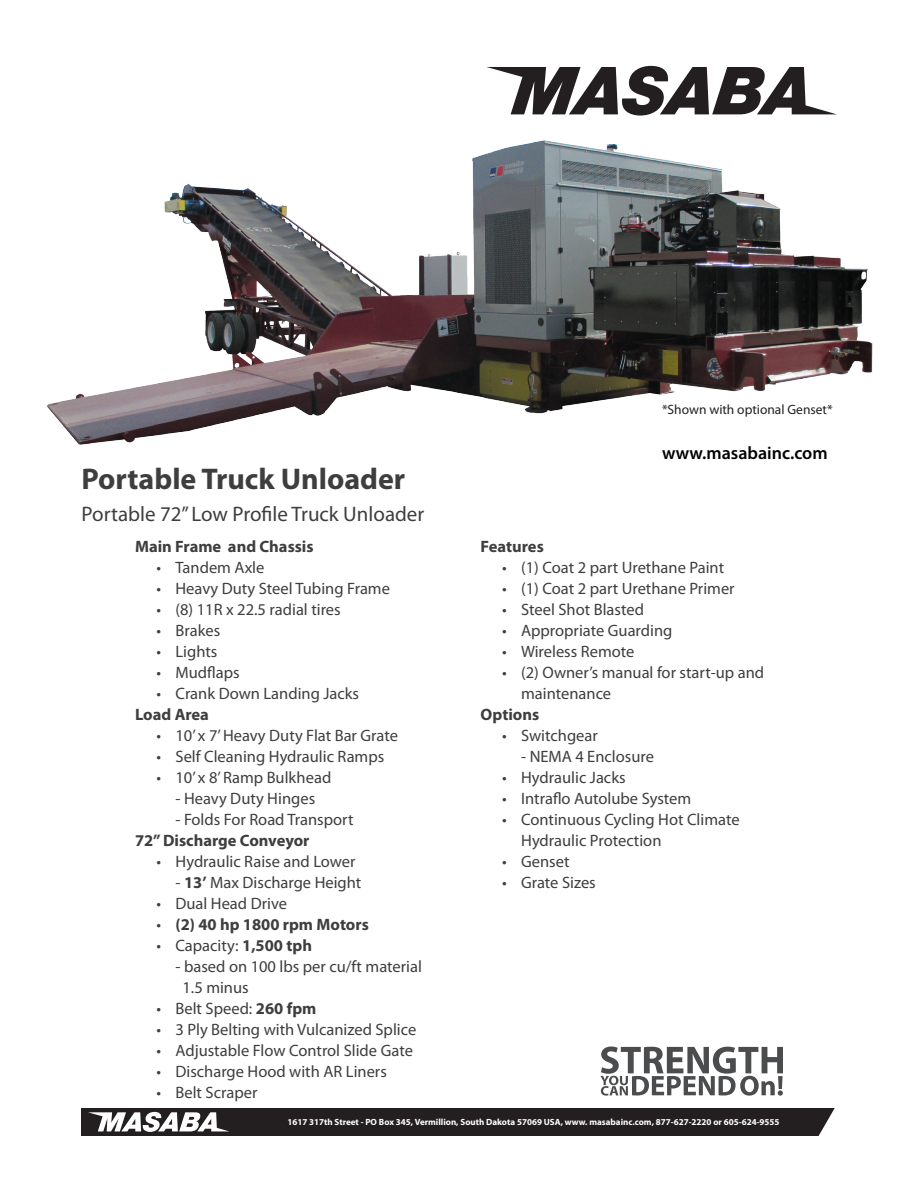
<style>
.page{position:relative;width:918px;height:1188px;background:#fff}
.page>*{position:absolute;margin:0;border:0;box-sizing:border-box;transform-origin:0 0}
.t1{font:700 30px "Myriad Pro";color:#3e3e3f}
.t2{font:21px "Myriad Pro";color:#3e3e3f}
.t3{font:600 18px "Myriad Pro";color:#000}
.Spec_Sheet_Paragraph{font:16.5px/21px "Myriad Pro";color:#3e3e3f}
.Spec_Sheet_Paragraph-2{font:700 16.5px "Myriad Pro";color:#3e3e3f}
.t4{font:13.5px "Myriad Pro";color:#231f20}
.t5{font:700 9px "Myriad Pro";color:#fff}
.s1{font-weight:700}
.s2{font-weight:400}
</style>
<div class="page">
<img style="left:47px;top:65px;width:826px;height:380px">
<svg style="left:486px;top:66px;width:351px;height:50px"></svg>
<div style="left:81px;top:1108px;width:756px;height:28px;background:#231f20"></div>
<svg style="left:88px;top:1112px;width:141px;height:20px"></svg>
<svg style="left:600px;top:1047px;width:183px;height:49px"></svg>
<svg style="left:818px;top:1108px;width:19px;height:28px"></svg>
<p class="t4" style="left:662px;top:401px;width:172px">*Shown with optional Genset*</p>
<p class="t1" style="left:82px;top:459px;width:325px">Portable Truck Unloader</p>
<p class="t2" style="left:82px;top:501px;width:344px">Portable 72” Low Profile Truck Unloader</p>
<p class="Spec_Sheet_Paragraph-2" style="left:135px;top:536px;width:180px">Main Frame and Chassis</p>
<p class="Spec_Sheet_Paragraph" style="left:157px;top:557px;width:109px">• Tandem Axle</p>
<p class="Spec_Sheet_Paragraph" style="left:157px;top:578px;width:235px">• Heavy Duty Steel Tubing Frame</p>
<p class="Spec_Sheet_Paragraph" style="left:157px;top:599px;width:186px">• (8) 11R x 22.5 radial tires</p>
<p class="Spec_Sheet_Paragraph" style="left:157px;top:620px;width:65px">• Brakes</p>
<p class="Spec_Sheet_Paragraph" style="left:157px;top:641px;width:62px">• Lights</p>
<p class="Spec_Sheet_Paragraph" style="left:157px;top:662px;width:85px">• Mudflaps</p>
<p class="Spec_Sheet_Paragraph" style="left:157px;top:683px;width:204px">• Crank Down Landing Jacks</p>
<p class="Spec_Sheet_Paragraph-2" style="left:135px;top:704px;width:75px">Load Area</p>
<p class="Spec_Sheet_Paragraph" style="left:157px;top:725px;width:243px">• 10’ x 7’ Heavy Duty Flat Bar Grate</p>
<p class="Spec_Sheet_Paragraph" style="left:157px;top:746px;width:229px">• Self Cleaning Hydraulic Ramps</p>
<p class="Spec_Sheet_Paragraph" style="left:157px;top:767px;width:176px">• 10’ x 8’ Ramp Bulkhead</p>
<p class="Spec_Sheet_Paragraph" style="left:176px;top:788px;width:141px">- Heavy Duty Hinges</p>
<p class="Spec_Sheet_Paragraph" style="left:176px;top:809px;width:180px">- Folds For Road Transport</p>
<p class="Spec_Sheet_Paragraph-2" style="left:135px;top:830px;width:176px">72” Discharge Conveyor</p>
<p class="Spec_Sheet_Paragraph" style="left:157px;top:851px;width:200px">• Hydraulic Raise and Lower</p>
<p class="Spec_Sheet_Paragraph" style="left:176px;top:872px;width:187px">- <span class="s1">13’</span> Max Discharge Height</p>
<p class="Spec_Sheet_Paragraph" style="left:157px;top:893px;width:132px">• Dual Head Drive</p>
<p class="Spec_Sheet_Paragraph-2" style="left:157px;top:914px;width:214px"><span class="s2">•</span> (2) 40 hp 1800 rpm Motors</p>
<p class="Spec_Sheet_Paragraph" style="left:157px;top:935px;width:157px">• Capacity: <span class="s1">1,500 tph</span></p>
<p class="Spec_Sheet_Paragraph" style="left:176px;top:956px;width:248px">- based on 100 lbs per cu/ft material</p>
<p class="Spec_Sheet_Paragraph" style="left:183px;top:977px;width:68px">1.5 minus</p>
<p class="Spec_Sheet_Paragraph" style="left:157px;top:998px;width:161px">• Belt Speed: <span class="s1">260 fpm</span></p>
<p class="Spec_Sheet_Paragraph" style="left:157px;top:1019px;width:261px">• 3 Ply Belting with Vulcanized Splice</p>
<p class="Spec_Sheet_Paragraph" style="left:157px;top:1040px;width:258px">• Adjustable Flow Control Slide Gate</p>
<p class="Spec_Sheet_Paragraph" style="left:157px;top:1061px;width:232px">• Discharge Hood with AR Liners</p>
<p class="Spec_Sheet_Paragraph" style="left:157px;top:1082px;width:102px">• Belt Scraper</p>
<p class="t3" style="left:662px;top:442px;width:167px">www.masabainc.com</p>
<p class="Spec_Sheet_Paragraph-2" style="left:481px;top:536px;width:65px">Features</p>
<p class="Spec_Sheet_Paragraph" style="left:502px;top:557px;width:223px">• (1) Coat 2 part Urethane Paint</p>
<p class="Spec_Sheet_Paragraph" style="left:502px;top:578px;width:234px">• (1) Coat 2 part Urethane Primer</p>
<p class="Spec_Sheet_Paragraph" style="left:502px;top:599px;width:143px">• Steel Shot Blasted</p>
<p class="Spec_Sheet_Paragraph" style="left:502px;top:620px;width:172px">• Appropriate Guarding</p>
<p class="Spec_Sheet_Paragraph" style="left:502px;top:641px;width:134px">• Wireless Remote</p>
<p class="Spec_Sheet_Paragraph" style="left:521px;top:662px;width:245px;text-indent:-19px">• (2) Owner’s manual for start-up and maintenance</p>
<p class="Spec_Sheet_Paragraph-2" style="left:481px;top:704px;width:60px">Options</p>
<p class="Spec_Sheet_Paragraph" style="left:502px;top:725px;width:97px">• Switchgear</p>
<p class="Spec_Sheet_Paragraph" style="left:521px;top:746px;width:134px">- NEMA 4 Enclosure</p>
<p class="Spec_Sheet_Paragraph" style="left:502px;top:767px;width:125px">• Hydraulic Jacks</p>
<p class="Spec_Sheet_Paragraph" style="left:502px;top:788px;width:191px">• Intraflo Autolube System</p>
<p class="Spec_Sheet_Paragraph" style="left:502px;top:809px;width:239px">• Continuous Cycling Hot Climate</p>
<p class="Spec_Sheet_Paragraph" style="left:521px;top:830px;width:142px">Hydraulic Protection</p>
<p class="Spec_Sheet_Paragraph" style="left:502px;top:851px;width:69px">• Genset</p>
<p class="Spec_Sheet_Paragraph" style="left:502px;top:872px;width:95px">• Grate Sizes</p>
<p class="t5" style="left:287px;top:1116px;width:494px">1617 317th Street - PO Box 345, Vermillion, South Dakota 57069 USA, www. masabainc.com, 877-627-2220 or 605-624-9555</p>
</div>
